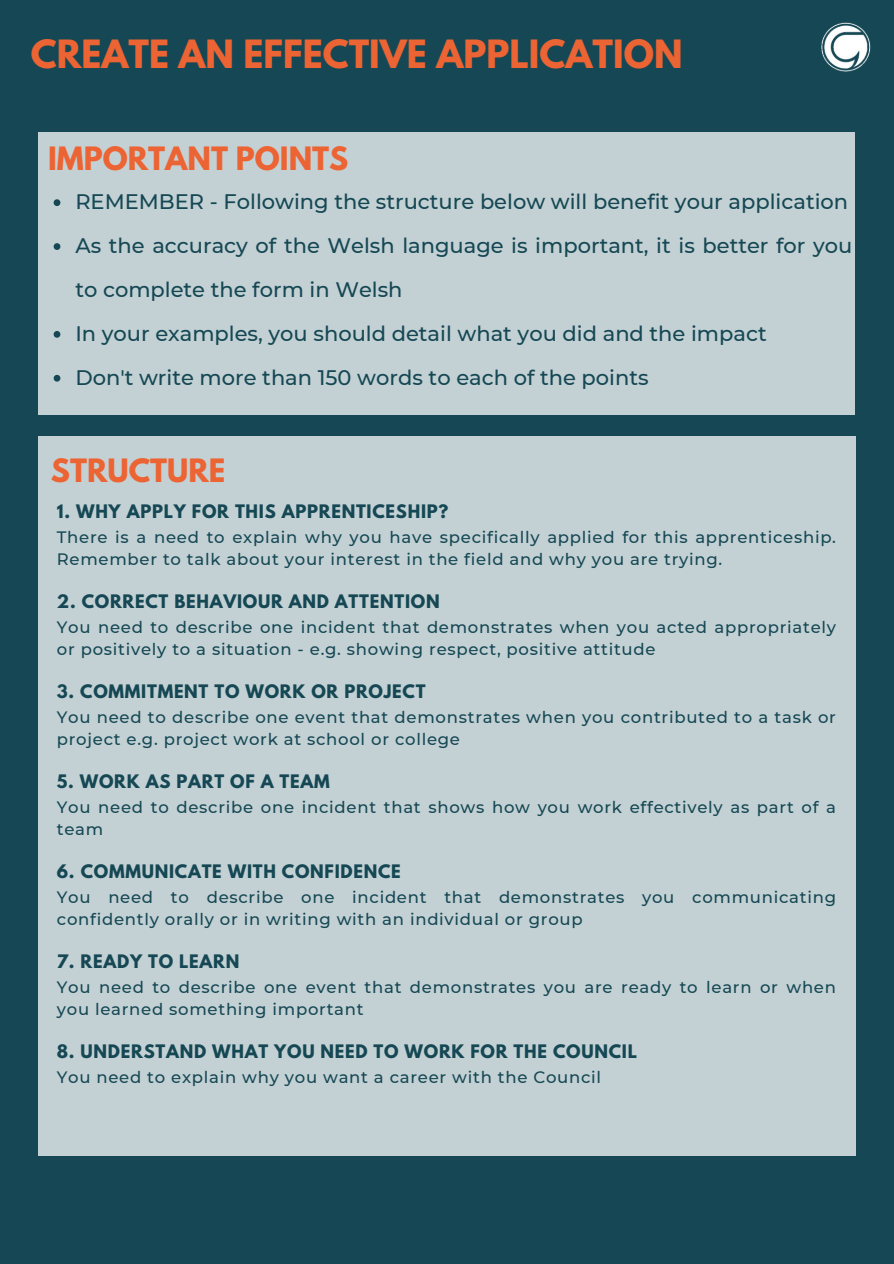
<style>
.page{position:relative;width:894px;height:1264px;background:#fff}
.page>*{position:absolute;margin:0;border:0;box-sizing:border-box;transform-origin:0 0}
.t1{font:700 34.5px "League Spartan";color:#ec6433}
.t2{font:700 28.5px "League Spartan";color:#ec6433}
.t3{font:500 21px/43.8px "Montserrat";color:#154854}
.t4{font:500 16.5px/22.5px "Montserrat";letter-spacing:.045em;color:#154854}
.t5{font:700 16.5px "League Spartan";letter-spacing:.045em;color:#154854}
</style>
<div class="page">
<div style="left:0;top:0;width:893px;height:1263px;background:#154854"></div>
<div style="left:38px;top:132px;width:816px;height:282px;background:#c4d1d4"></div>
<svg style="left:54px;top:199px;width:6px;height:7px"></svg>
<svg style="left:54px;top:243px;width:6px;height:7px"></svg>
<svg style="left:54px;top:331px;width:6px;height:7px"></svg>
<svg style="left:54px;top:375px;width:6px;height:6px"></svg>
<div style="left:38px;top:436px;width:817px;height:719px;background:#c4d1d4"></div>
<img style="left:821px;top:22px;width:50px;height:50px">
<p class="t1" style="left:31px;top:37px;width:653px">CREATE AN EFFECTIVE APPLICATION</p>
<h1 class="t2" style="left:48px;top:144px;width:302px">IMPORTANT POINTS</h1>
<h2 class="t3" style="left:75px;top:180px;width:774px">REMEMBER - Following the structure below will benefit your application</h2>
<p class="t3" style="left:75px;top:224px;width:778px">As the accuracy of the Welsh language is important, it is better for you to complete the form in Welsh</p>
<p class="t3" style="left:75px;top:312px;width:692px">In your examples, you should detail what you did and the impact</p>
<p class="t3" style="left:75px;top:355px;width:574px">Don't write more than 150 words to each of the points</p>
<p class="t2" style="left:51px;top:456px;width:176px">STRUCTURE</p>
<h2 class="t5" style="left:57px;top:503px;width:393px">1. WHY APPLY FOR THIS APPRENTICESHIP?</h2>
<p class="t4" style="left:57px;top:525px;width:780px">There is a need to explain why you have specifically applied for this apprenticeship.<br>Remember to talk about your interest in the field and why you are trying.</p>
<p class="t5" style="left:57px;top:593px;width:384px">2. CORRECT BEHAVIOUR AND ATTENTION</p>
<p class="t4" style="left:57px;top:615px;width:780px">You need to describe one incident that demonstrates when you acted appropriately or positively to a situation - e.g. showing respect, positive attitude</p>
<p class="t5" style="left:57px;top:683px;width:370px">3. COMMITMENT TO WORK OR PROJECT</p>
<p class="t4" style="left:57px;top:705px;width:780px">You need to describe one event that demonstrates when you contributed to a task or project e.g. project work at school or college</p>
<p class="t5" style="left:57px;top:773px;width:274px">5. WORK AS PART OF A TEAM</p>
<p class="t4" style="left:57px;top:795px;width:780px">You need to describe one incident that shows how you work effectively as part of a team</p>
<p class="t5" style="left:57px;top:863px;width:345px">6. COMMUNICATE WITH CONFIDENCE</p>
<p class="t4" style="left:57px;top:885px;width:780px">You need to describe one incident that demonstrates you communicating confidently orally or in writing with an individual or group</p>
<p class="t5" style="left:57px;top:953px;width:184px">7. READY TO LEARN</p>
<p class="t4" style="left:57px;top:975px;width:780px">You need to describe one event that demonstrates you are ready to learn or when you learned something important</p>
<p class="t5" style="left:57px;top:1043px;width:581px">8. UNDERSTAND WHAT YOU NEED TO WORK FOR THE COUNCIL</p>
<p class="t4" style="left:57px;top:1065px;width:545px">You need to explain why you want a career with the Council</p>
</div>
